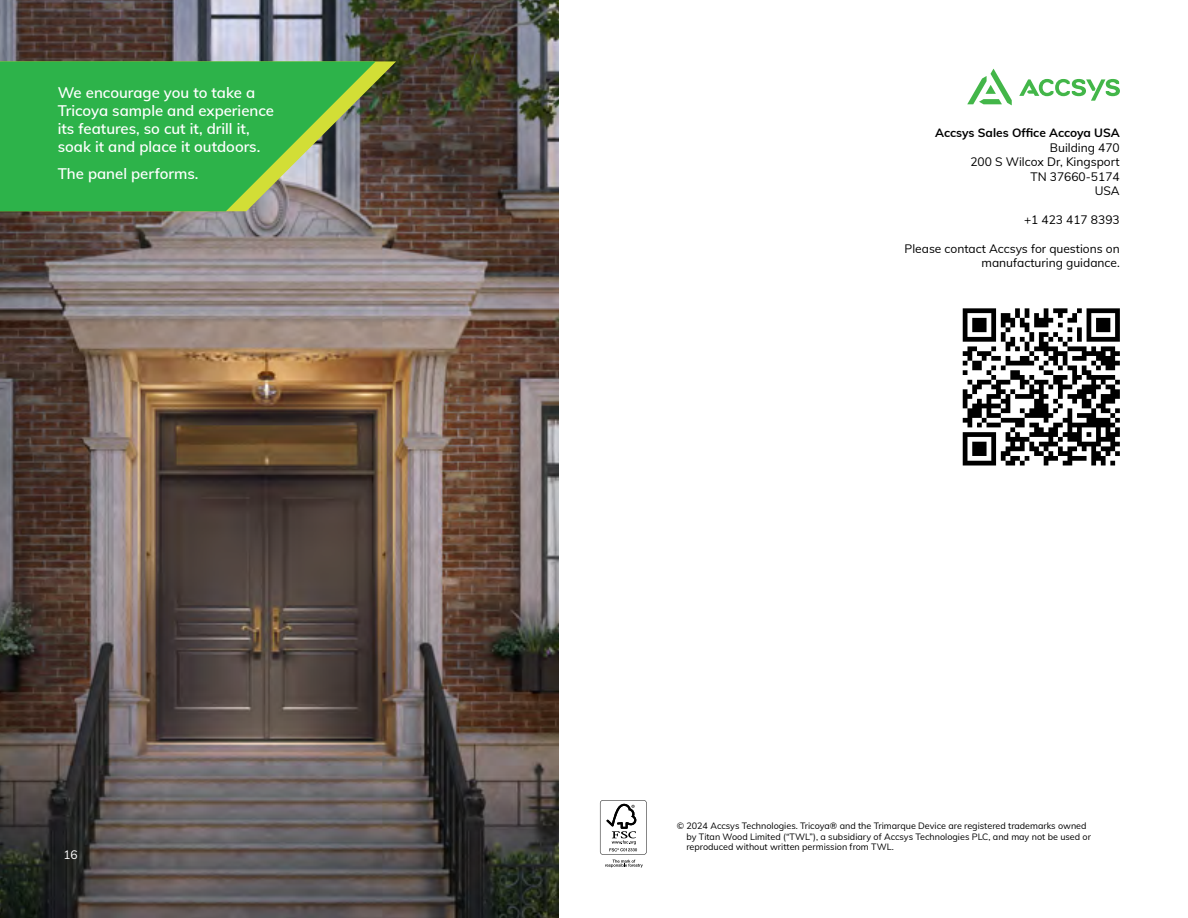
<style>
.page{position:relative;width:1188px;height:918px;background:#fff}
.page>*{position:absolute;margin:0;border:0;box-sizing:border-box;transform-origin:0 0}
.t1{font:600 15px/18px "Muli";color:#fff}
.t2{font:12px/14.4px "Muli";color:#000;text-align:right}
.t3{font:700 12px "Muli";color:#000}
.t4{font:12px "Muli";color:#fff}
.t5{font:9px/10.8px "Muli";color:#000}
</style>
<div class="page">
<img style="left:0;top:0;width:559px;height:918px">
<svg style="left:600px;top:800px;width:47px;height:68px"></svg>
<svg style="left:376px;top:61px;width:20px;height:150px;background:#574c33"></svg>
<svg style="left:0;top:61px;width:376px;height:150px;background:#41ac50"></svg>
<svg style="left:963px;top:308px;width:157px;height:158px"></svg>
<svg style="left:1019px;top:79px;width:101px;height:22px"></svg>
<svg style="left:967px;top:69px;width:45px;height:36px"></svg>
<p class="t1" style="left:58px;top:83px;width:218px">We encourage you to take a<br>Tricoya sample and experience its features, so cut it, drill it, soak it and place it outdoors.</p>
<p class="t1" style="left:58px;top:163px;width:142px">The panel performs.</p>
<p class="t4" style="left:63px;top:846px;width:16px">16</p>
<p class="t3" style="left:935px;top:124px;width:186px">Accsys Sales Office Accoya USA</p>
<p class="t2" style="left:1050px;top:140px;width:71px">Building 470</p>
<p class="t2" style="left:970px;top:154px;width:151px">200 S Wilcox Dr, Kingsport</p>
<p class="t2" style="left:1031px;top:169px;width:91px">TN 37660-5174</p>
<p class="t2" style="left:1095px;top:183px;width:27px">USA</p>
<p class="t2" style="left:1024px;top:212px;width:97px">+1 423 417 8393</p>
<p class="t2" style="left:905px;top:241px;width:217px">Please contact Accsys for questions on manufacturing guidance.</p>
<p class="t5" style="left:686px;top:820px;width:406px;text-indent:-10px">© 2024 Accsys Technologies. Tricoya® and the Trimarque Device are registered trademarks owned by Titan Wood Limited (“TWL”), a subsidiary of Accsys Technologies PLC, and may not be used or reproduced without written permission from TWL.</p>
</div>
